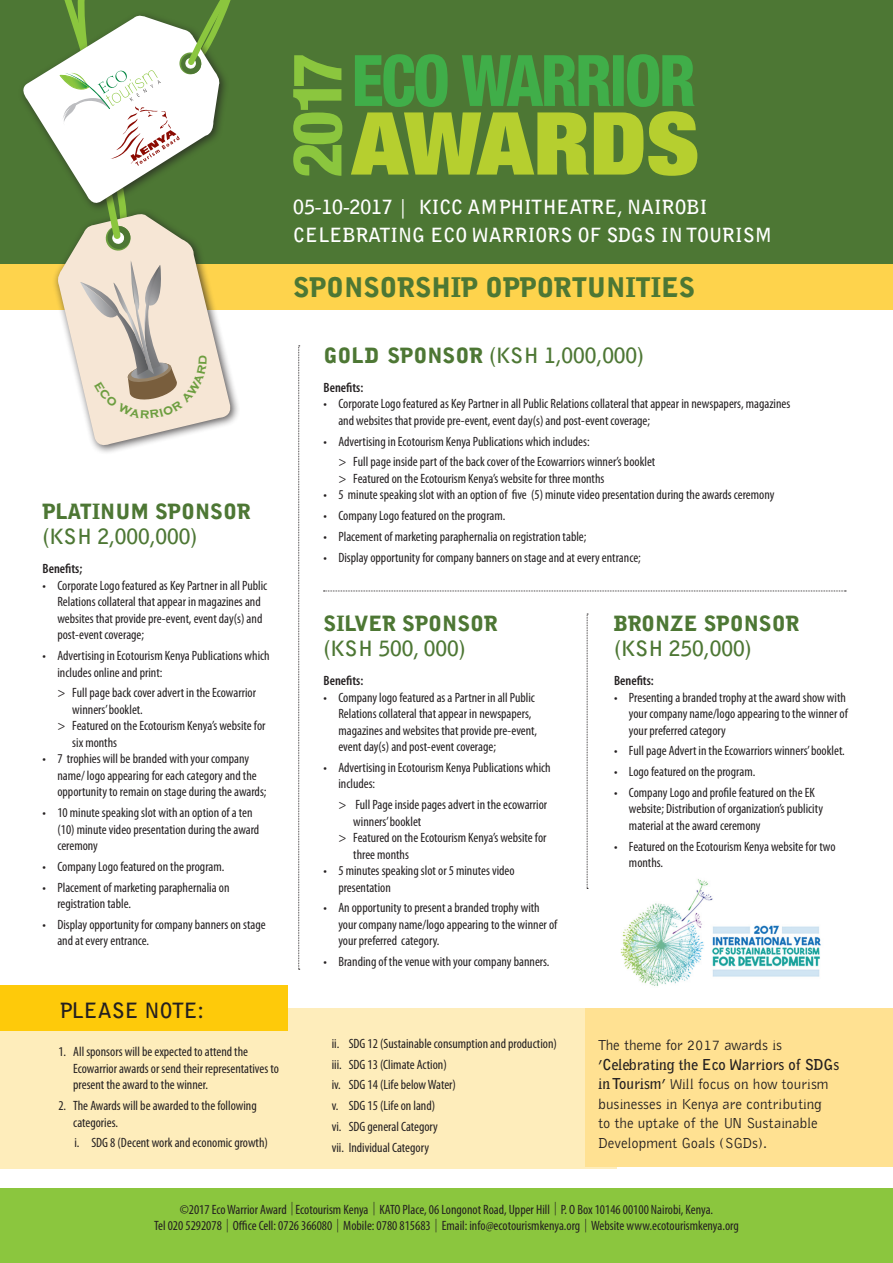
<style>
.page{position:relative;width:893px;height:1263px;background:#fff}
.page>*{position:absolute;margin:0;border:0;box-sizing:border-box;transform-origin:0 0}
.t1{font:900 27px "Avid Gothic";letter-spacing:-.005em;color:#4d7734}
.t2{font:700 21px "Avid Gothic";color:#4d7734}
.t3{font:900 21px "Avid Gothic";color:#4d7734}
.t4{font:700 21px "Avid Gothic";color:#231f20}
.t5{font:700 19.5px/28.2px "Avid Gothic";color:#fff}
.t6{font:15px/19.5px "Avid Gothic";color:#231f20}
.t7{font:condensed 13.5px/16.5px "Myriad Pro";color:#231f20}
.t8{font:600 condensed 13.5px "Myriad Pro";color:#231f20}
.s1{font-weight:900}
.s2{font-weight:700}
.s3{font-weight:300}
</style>
<div class="page">
<img style="left:620px;top:879px;width:201px;height:107px">
<div style="left:0;top:1008px;width:617px;height:160px;background:#feedbb"></div>
<div style="left:585px;top:1008px;width:308px;height:159px;background:#ffe192"></div>
<div style="left:0;top:0;width:893px;height:287px;background:#4d7734"></div>
<svg style="left:293px;top:55px;width:49px;height:121px"></svg>
<svg style="left:351px;top:54px;width:346px;height:122px"></svg>
<div style="left:0;top:264px;width:893px;height:45px;background:#fed34c"></div>
<div style="left:52px;top:208px;width:188px;height:247px;background:#231f20;opacity:.75"></div>
<div style="left:0;top:1188px;width:893px;height:75px;background:#8bc63e"></div>
<div style="left:0;top:985px;width:287px;height:46px;background:#feca0a"></div>
<svg style="left:298px;top:345px;width:2px;height:625px"></svg>
<svg style="left:324px;top:591px;width:522px;height:1px"></svg>
<svg style="left:587px;top:614px;width:1px;height:275px"></svg>
<svg style="left:18px;top:0;width:252px;height:449px"></svg>
<h3 class="t5" style="left:293px;top:192px;width:416px">05-10-2017 | KICC AMPHITHEATRE, NAIROBI<br>CELEBRATIN G ECO</h3>
<h3 class="t5" style="left:471px;top:221px;width:302px">WARRIORS OF SDGS IN TO URISM</h3>
<h1 class="t1" style="left:293px;top:270px;width:401px">Sponsorship Opportunities</h1>
<h2 class="t3" style="left:43px;top:497px;width:210px">Platinum Sponsor</h2>
<h2 class="t2" style="left:43px;top:524px;width:157px">(KSH 2,000,000)</h2>
<p class="t8" style="left:43px;top:560px;width:41px">Benefits;</p>
<p class="t7" style="left:57px;top:577px;width:211px;text-indent:-15px">• Corporate Logo featured as Key Partner in all Public Relations collateral that appear in magazines and websites that provide pre-event, event day(s) and post-event coverage;</p>
<p class="t7" style="left:57px;top:647px;width:214px;text-indent:-15px">• Advertising in Ecotourism Kenya Publications which includes online and print:</p>
<p class="t7" style="left:57px;top:684px;width:200px">&gt; Full page back cover advert in the Ecowarrior</p>
<p class="t7" style="left:72px;top:701px;width:72px">winners’booklet.</p>
<p class="t7" style="left:57px;top:717px;width:210px">&gt; Featured on the Ecotourism Kenya’s website for</p>
<p class="t7" style="left:72px;top:734px;width:46px">six months</p>
<p class="t7" style="left:57px;top:750px;width:211px;text-indent:-15px">• 7 trophies will be branded with your company name/ logo appearing for each category and the opportunity to remain on stage during the awards;</p>
<p class="t7" style="left:57px;top:804px;width:203px;text-indent:-15px">• 10 minute speaking slot with an option of a ten (10) minute video presentation during the award ceremony</p>
<p class="t7" style="left:43px;top:858px;width:183px">• Company Logo featured on the program.</p>
<p class="t7" style="left:57px;top:879px;width:174px;text-indent:-15px">• Placement of marketing paraphernalia on registration table.</p>
<p class="t7" style="left:57px;top:916px;width:210px;text-indent:-15px">• Display opportunity for company banners on stage and at every entrance.</p>
<h2 class="t4" style="left:58px;top:997px;width:147px">PLEASE NOTE:</h2>
<p class="t7" style="left:73px;top:1043px;width:207px;text-indent:-15px">1. All sponsors will be expected to attend the<br>Ecowarrior awards or send their representatives to present the award to the winner.</p>
<p class="t7" style="left:73px;top:1097px;width:185px;text-indent:-15px">2. The Awards will be awarded to the following categories.</p>
<p class="t7" style="left:74px;top:1134px;width:195px">i. SDG 8 (Decent work and economic growth)</p>
<h2 class="t2" style="left:324px;top:342px;width:322px"><span class="s1">Gold Sponsor</span> (KSH 1,000,000)</h2>
<p class="t8" style="left:324px;top:379px;width:41px">Benefits:</p>
<p class="t7" style="left:338px;top:395px;width:453px;text-indent:-15px">• Corporate Logo featured as Key Partner in all Public Relations collateral that appear in newspapers, magazines and websites that provide pre-event, event day(s) and post-event coverage;</p>
<p class="t7" style="left:338px;top:431px;width:318px;line-height:20.7px;text-indent:-15px">• Advertising in Ecotourism Kenya Publications which includes:<br>&gt; Full page inside part of the back cover of the Ecowarriors winner’s booklet</p>
<p class="t7" style="left:338px;top:470px;width:267px">&gt; Featured on the Ecotourism Kenya’s website for three months</p>
<p class="t7" style="left:324px;top:486px;width:452px">• 5 minute speaking slot with an option of five (5) minute video presentation during the awards ceremony</p>
<p class="t7" style="left:324px;top:507px;width:183px">• Company Logo featured on the program.</p>
<p class="t7" style="left:324px;top:528px;width:264px">• Placement of marketing paraphernalia on registration table;</p>
<p class="t7" style="left:324px;top:549px;width:319px">• Display opportunity for company banners on stage and at every entrance;</p>
<h2 class="t3" style="left:324px;top:609px;width:176px">Silver Sponsor</h2>
<h2 class="t2" style="left:324px;top:635px;width:144px">(KSH 500, 000)</h2>
<p class="t8" style="left:324px;top:672px;width:41px">Benefits:</p>
<p class="t7" style="left:338px;top:689px;width:200px;text-indent:-15px">• Company logo featured as a Partner in all Public Relations collateral that appear in newspapers, magazines and websites that provide pre-event, event day(s) and post-event coverage;</p>
<p class="t7" style="left:338px;top:759px;width:214px;text-indent:-15px">• Advertising in Ecotourism Kenya Publications which includes:</p>
<p class="t7" style="left:338px;top:796px;width:210px">&gt; Full Page inside pages advert in the ecowarrior</p>
<p class="t7" style="left:353px;top:813px;width:70px">winners’booklet</p>
<p class="t7" style="left:338px;top:829px;width:210px">&gt; Featured on the Ecotourism Kenya’s website for</p>
<p class="t7" style="left:353px;top:846px;width:57px">three months</p>
<p class="t7" style="left:338px;top:862px;width:178px;text-indent:-15px">• 5 minutes speaking slot or 5 minutes video presentation</p>
<p class="t7" style="left:338px;top:899px;width:220px;text-indent:-15px">• An opportunity to present a branded trophy with your company name/logo appearing to the winner of your preferred category.</p>
<p class="t7" style="left:323px;top:953px;width:228px">• Branding of the venue with your company banners.</p>
<p class="t7" style="left:332px;top:1033px;width:227px;line-height:20.7px">ii. SDG 12 (Sustainable consumption and production) iii. SDG 13 (Climate Action)<br>iv. SDG 14 (Life belowWater)<br>v. SDG 15 (Life on land)<br>vi. SDG general Category<br>vii. Individual Category</p>
<h2 class="t3" style="left:614px;top:609px;width:187px">Bronze Sponsor</h2>
<h2 class="t2" style="left:614px;top:635px;width:139px">(KSH 250,000)</h2>
<p class="t8" style="left:614px;top:672px;width:41px">Benefits:</p>
<p class="t7" style="left:629px;top:689px;width:220px;text-indent:-15px">• Presenting a branded trophy at the award show with your company name/logo appearing to the winner of your preferred category</p>
<p class="t7" style="left:614px;top:742px;width:232px">• Full page Advert in the Ecowarriors winners’booklet.</p>
<p class="t7" style="left:614px;top:763px;width:143px">• Logo featured on the program.</p>
<p class="t7" style="left:629px;top:784px;width:196px;text-indent:-15px">• Company Logo and profile featured on the EK website; Distribution of organization’s publicity material at the award ceremony</p>
<p class="t7" style="left:629px;top:838px;width:208px;text-indent:-15px">• Featured on the Ecotourism Kenya website for two months.</p>
<p class="t6" style="left:598px;top:1035px;width:243px">The theme for 2017 awards is ’<span class="s2">CELEBRATING THE E CO WARRIORS OF SDGS IN TOURISM</span>’ Will focus on how tourism businesses in Kenya are contributing<br>to the uptake of the UN Sustainable Development Goals (SGDs).</p>
<p class="t7" style="left:154px;top:1201px;width:586px;text-align:center">©2017 EcoWarrior Award <span class="s3">|</span>Ecotourism Kenya <span class="s3">|</span> KATO Place, 06 Longonot Road, Upper Hill <span class="s3">|</span> P. O Box 10146 00100 Nairobi, Kenya.<br>Tel 020 5292078 <span class="s3">|</span> Office Cell: 0726 366080 <span class="s3">|</span> Mobile: 0780 815683 <span class="s3">|</span> Email: info@ecotourismkenya.org <span class="s3">|</span> Website www.ecotourismkenya.org</p>
</div>
